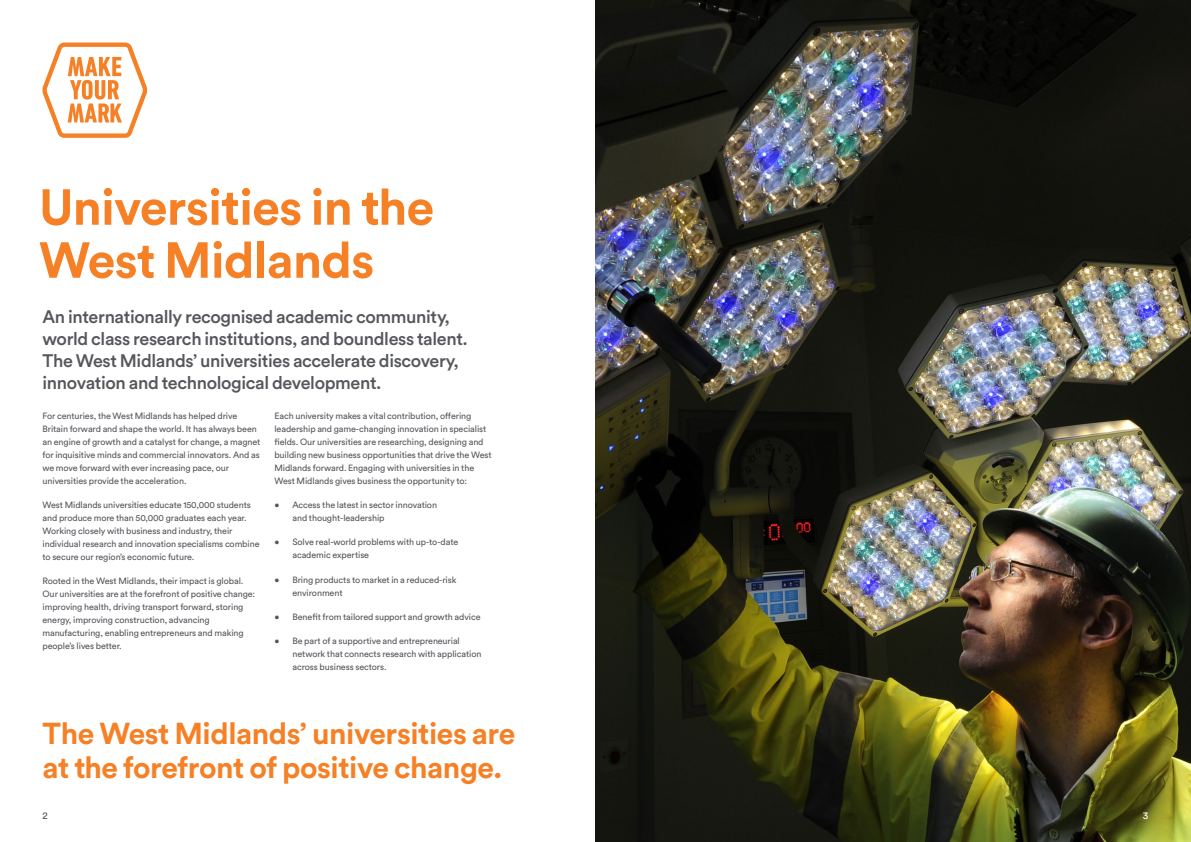
<style>
.page{position:relative;width:1191px;height:842px;background:#fff}
.page>*{position:absolute;margin:0;border:0;box-sizing:border-box;transform-origin:0 0}
.t1{font:700 50px/53px "Circular Std";letter-spacing:-.015em;color:#f58025}
.t2{font:700 30px/34px "Circular Std";letter-spacing:-.015em;color:#f58025}
.Intro{font:500 18px/22px "Circular Std";letter-spacing:-.02em;color:#56575c}
.t3{font:10px "Circular Std";color:#56575c}
.t4{font:10px "Circular Std";color:#fff}
.Body_Copy{font:9px/13px "Circular Std";letter-spacing:-.01em;color:#56575c}
</style>
<div class="page">
<img style="left:595px;top:0;width:596px;height:842px">
<svg style="left:42px;top:43px;width:105px;height:95px"></svg>
<p class="t1" style="left:39px;top:180px;width:397px">Universities in the<br>West Midlands</p>
<p class="Intro" style="left:43px;top:306px;width:427px">An internationally recognised academic community, world class research institutions, and boundless talent.<br>The West Midlands’ universities accelerate discovery, innovation and technological development.</p>
<p class="Body_Copy" style="left:43px;top:409px;width:219px">For centuries, the West Midlands has helped drive Britain forward and shape the world. It has always been an engine of growth and a catalyst for change, a magnet for inquisitive minds and commercial innovators. And as we move forward with ever increasing pace, our universities provide the acceleration.</p>
<p class="Body_Copy" style="left:43px;top:498px;width:218px">West Midlands universities educate 150,000 students and produce more than 50,000 graduates each year.<br>Working closely with business and industry, their individual research and innovation specialisms combine to secure our region’s economic future.</p>
<p class="Body_Copy" style="left:43px;top:574px;width:214px">Rooted in the West Midlands, their impact is global.<br>Our universities are at the forefront of positive change: improving health, driving transport forward, storing energy, improving construction, advancing manufacturing, enabling entrepreneurs and making people’s lives better.</p>
<p class="Body_Copy" style="left:274px;top:409px;width:219px">Each university makes a vital contribution, offering leadership and game-changing innovation in specialist fields. Our universities are researching, designing and building new business opportunities that drive the West Midlands forward. Engaging with universities in the West Midlands gives business the opportunity to:</p>
<p class="Body_Copy" style="left:292px;top:498px;width:146px;text-indent:-18px">• Access the latest in sector innovation and thought-leadership</p>
<p class="Body_Copy" style="left:292px;top:535px;width:167px;text-indent:-18px">• Solve real-world problems with up-to-date academic expertise</p>
<p class="Body_Copy" style="left:292px;top:573px;width:166px;text-indent:-18px">• Bring products to market in a reduced-risk environment</p>
<p class="Body_Copy" style="left:274px;top:610px;width:208px">• Benefit from tailored support and growth advice</p>
<p class="Body_Copy" style="left:292px;top:634px;width:190px;text-indent:-18px">• Be part of a supportive and entrepreneurial network that connects research with application across business sectors.</p>
<p class="t2" style="left:43px;top:716px;width:474px">The West Midlands’ universities are at the forefront of positive change.</p>
<p class="t3" style="left:43px;top:810px;width:7px">2</p>
<p class="t4" style="left:1143px;top:810px;width:7px">3</p>
</div>
